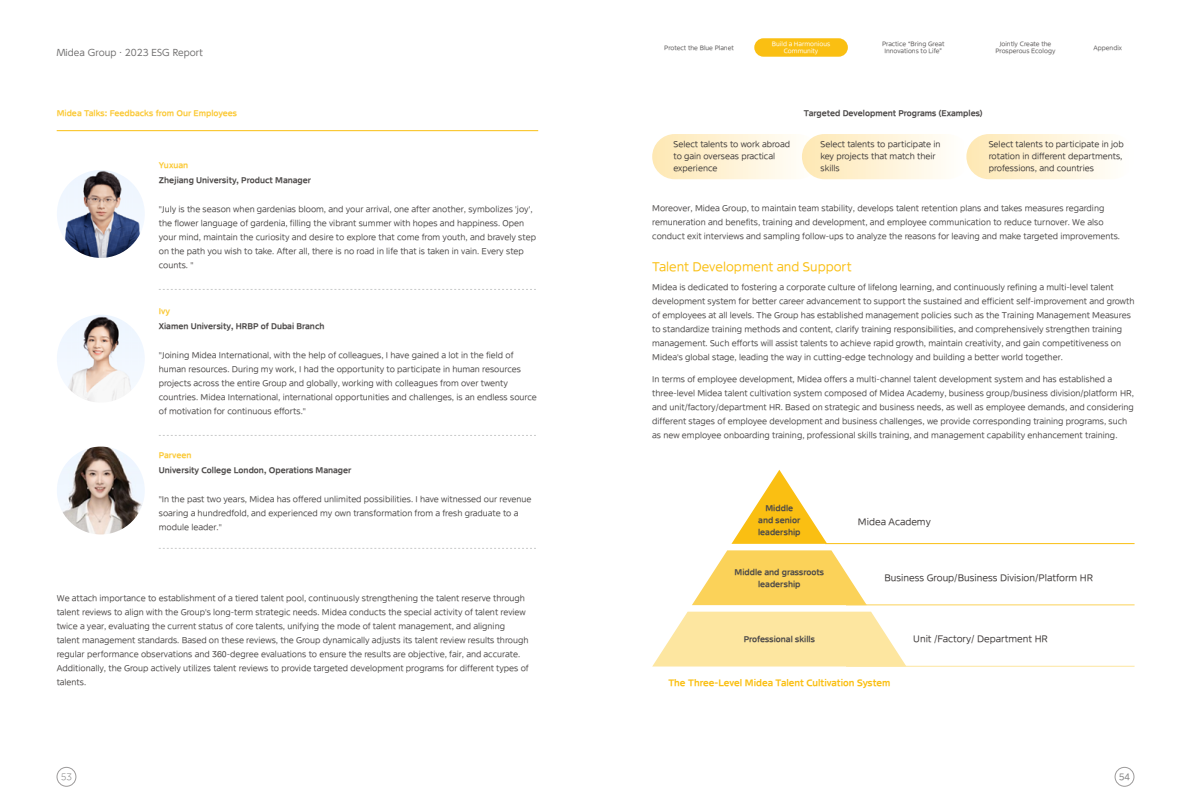
<style>
.page{position:relative;width:1191px;height:808px;background:#fff}
.page>*{position:absolute;margin:0;border:0;box-sizing:border-box;transform-origin:0 0}
.t1{font:12px "MEIDITYPE";color:#fabf12}
.t2{font:9px "MEIDITYPE";color:#3e3a39}
.t3{font:700 9px "MEIDITYPE";color:#fabf12}
.t4{font:9px "TT UD Shin Go Pro Regular";color:#727171}
.t5{font:300 9px "MEIDITYPE";color:#898989}
.t6{font:9px "MEIDITYPE";color:#898989}
.t7{font:8px/14px "MEIDITYPE";color:#4c4948}
.t8{font:700 8px/12px "MEIDITYPE";color:#4c4948;text-align:center}
.t9{font:8px/12px "MEIDITYPE";color:#3e3a39}
.t10{font:700 8px "MEIDITYPE";color:#fbc936}
.t11{font:6px/7px "MEIDITYPE";color:#595757;text-align:center}
.t12{font:6px/7px "MEIDITYPE";color:#fff;text-align:center}
</style>
<div class="page">
<div style="left:57px;top:767px;width:19px;height:19px;border:1px solid #9c9a9a;border-radius:50%"></div>
<div style="left:1114px;top:767px;width:20px;height:19px;border:1px solid #9c9a9a;border-radius:50%"></div>
<hr style="left:57px;top:130px;width:481px;height:1px;background:#fabf12">
<svg style="left:159px;top:289px;width:377px;height:1px"></svg>
<svg style="left:159px;top:435px;width:377px;height:1px"></svg>
<svg style="left:159px;top:548px;width:377px;height:1px"></svg>
<img style="left:57px;top:315px;width:88px;height:88px;border-radius:44px">
<img style="left:57px;top:447px;width:88px;height:87px;border-radius:44px">
<img style="left:57px;top:170px;width:88px;height:88px;border-radius:44px">
<div style="left:652px;top:134px;width:168px;height:45px;background:linear-gradient(to right,#fee8b4,#fffffd);border-radius:23px"></div>
<div style="left:802px;top:134px;width:167px;height:45px;background:linear-gradient(to right,#fee8b3,#fff);border-radius:23px"></div>
<div style="left:966px;top:134px;width:168px;height:45px;background:linear-gradient(to right,#fee8b4,#fff);border-radius:23px"></div>
<svg style="left:731px;top:470px;width:96px;height:74px"></svg>
<svg style="left:692px;top:550px;width:174px;height:55px"></svg>
<svg style="left:652px;top:612px;width:254px;height:54px;background:#fde9ad"></svg>
<hr style="left:825px;top:543px;width:309px;height:1px;background:#fabf12">
<hr style="left:846px;top:605px;width:288px;height:1px;background:#fbd259">
<hr style="left:846px;top:666px;width:288px;height:1px;background:#fde6a0">
<div style="left:754px;top:38px;width:94px;height:19px;background:#fabf12;border-radius:9px"></div>
<p class="t4" style="left:57px;top:45px;width:147px">Midea Group · 2023 ESG Report</p>
<p class="t10" style="left:57px;top:108px;width:182px">Midea Talks: Feedbacks from Our Employees</p>
<p class="t10" style="left:159px;top:161px;width:31px">Yuxuan</p>
<p class="t8" style="left:159px;top:175px;width:154px">Zhejiang University, Product Manager</p>
<p class="t7" style="left:159px;top:203px;width:379px">"July is the season when gardenias bloom, and your arrival, one after another, symbolizes 'joy', the flower language of gardenia, filling the vibrant summer with hopes and happiness. Open your mind, maintain the curiosity and desire to explore that come from youth, and bravely step on the path you wish to take. After all, there is no road in life that is taken in vain. Every step counts. "</p>
<p class="t10" style="left:159px;top:307px;width:13px">Ivy</p>
<p class="t8" style="left:159px;top:321px;width:167px">Xiamen University, HRBP of Dubai Branch</p>
<p class="t7" style="left:159px;top:349px;width:379px">"Joining Midea International, with the help of colleagues, I have gained a lot in the field of human resources. During my work, I had the opportunity to participate in human resources projects across the entire Group and globally, working with colleagues from over twenty countries. Midea International, international opportunities and challenges, is an endless source of motivation for continuous efforts."</p>
<p class="t10" style="left:159px;top:451px;width:34px">Parveen</p>
<p class="t8" style="left:159px;top:464px;width:194px">University College London, Operations Manager</p>
<p class="t7" style="left:159px;top:493px;width:374px">"In the past two years, Midea has offered unlimited possibilities. I have witnessed our revenue soaring a hundredfold, and experienced my own transformation from a fresh graduate to a module leader."</p>
<p class="t7" style="left:57px;top:591px;width:473px">We attach importance to establishment of a tiered talent pool, continuously strengthening the talent reserve through talent reviews to align with the Group's long-term strategic needs. Midea conducts the special activity of talent review twice a year, evaluating the current status of core talents, unifying the mode of talent management, and aligning talent management standards. Based on these reviews, the Group dynamically adjusts its talent review results through regular performance observations and 360-degree evaluations to ensure the results are objective, fair, and accurate.<br>Additionally, the Group actively utilizes talent reviews to provide targeted development programs for different types of talents.</p>
<p class="t11" style="left:664px;top:44px;width:71px">Protect the Blue Planet</p>
<p class="t12" style="left:772px;top:41px;width:60px">Build a Harmonious<br>Community</p>
<p class="t11" style="left:882px;top:41px;width:64px">Practice “Bring Great<br>Innovations to Life”</p>
<p class="t11" style="left:995px;top:41px;width:62px">Jointly Create the<br>Prosperous Ecology</p>
<p class="t11" style="left:1093px;top:44px;width:30px">Appendix</p>
<p class="t8" style="left:804px;top:107px;width:180px">Targeted Development Programs (Examples)</p>
<p class="t9" style="left:673px;top:139px;width:118px">Select talents to work abroad to gain overseas practical experience</p>
<p class="t9" style="left:820px;top:139px;width:122px">Select talents to participate in key projects that match their skills</p>
<p class="t9" style="left:988px;top:139px;width:136px">Select talents to participate in job rotation in different departments, professions, and countries</p>
<p class="t7" style="left:652px;top:201px;width:469px">Moreover, Midea Group, to maintain team stability, develops talent retention plans and takes measures regarding remuneration and benefits, training and development, and employee communication to reduce turnover. We also conduct exit interviews and sampling follow-ups to analyze the reasons for leaving and make targeted improvements.</p>
<h1 class="t1" style="left:652px;top:260px;width:201px">Talent Development and Support</h1>
<p class="t7" style="left:652px;top:280px;width:484px">Midea is dedicated to fostering a corporate culture of lifelong learning, and continuously refining a multi-level talent development system for better career advancement to support the sustained and efficient self-improvement and growth of employees at all levels. The Group has established management policies such as the Training Management Measures to standardize training methods and content, clarify training responsibilities, and comprehensively strengthen training management. Such efforts will assist talents to achieve rapid growth, maintain creativity, and gain competitiveness on Midea's global stage, leading the way in cutting-edge technology and building a better world together.</p>
<p class="t7" style="left:652px;top:372px;width:483px">In terms of employee development, Midea offers a multi-channel talent development system and has established a three-level Midea talent cultivation system composed of Midea Academy, business group/business division/platform HR, and unit/factory/department HR. Based on strategic and business needs, as well as employee demands, and considering different stages of employee development and business challenges, we provide corresponding training programs, such as new employee onboarding training, professional skills training, and management capability enhancement training.</p>
<p class="t8" style="left:758px;top:503px;width:44px">Middle and senior leadership</p>
<p class="t8" style="left:734px;top:566px;width:91px">Middle and grassroots leadership</p>
<p class="t2" style="left:858px;top:517px;width:74px">Midea Academy</p>
<p class="t2" style="left:884px;top:573px;width:210px">Business Group/Business Division/Platform HR</p>
<p class="t8" style="left:743px;top:633px;width:73px">Professional skills</p>
<p class="t2" style="left:913px;top:634px;width:136px">Unit /Factory/ Department HR</p>
<p class="t3" style="left:668px;top:677px;width:223px">The Three-Level Midea Talent Cultivation System</p>
<p class="t5" style="left:61px;top:772px;width:12px">53</p>
<p class="t6" style="left:1119px;top:772px;width:13px">54</p>
</div>
